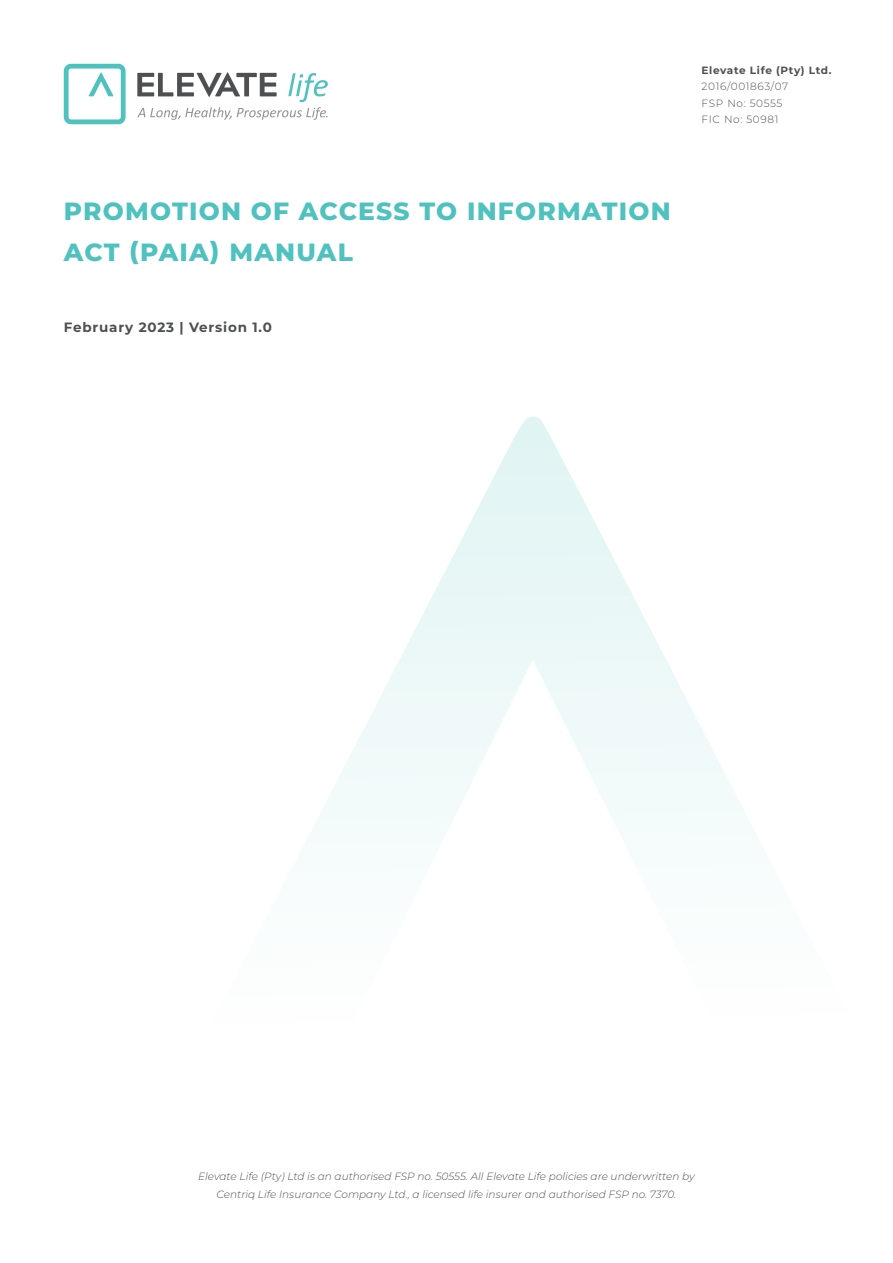
<style>
.page{position:relative;width:893px;height:1263px;background:#fff}
.page>*{position:absolute;margin:0;border:0;box-sizing:border-box;transform-origin:0 0}
.t1{font:800 24.9px/41.5px "Montserrat";letter-spacing:.05em;color:#4fc2bf}
.t2{font:700 13.5px "Montserrat";letter-spacing:.06em;color:#4d4f50}
.t3{font:italic 300 10.5px/17.7px "Montserrat";color:#4d4f50;text-align:center}
.t4{font:300 10.5px/16.5px "Montserrat";letter-spacing:.06em;color:#4d4f50}
.t5{font:700 10.5px "Montserrat";letter-spacing:.055em;color:#4d4f50}
</style>
<div class="page">
<svg style="left:89px;top:72px;width:24px;height:24px"></svg>
<div style="left:64px;top:64px;width:62px;height:60px;border:5px solid #4fc2bf;border-radius:5px"></div>
<svg style="left:137px;top:72px;width:191px;height:48px"></svg>
<svg style="left:311px;top:417px;width:440px;height:416px"></svg>
<h1 class="t1" style="left:64px;top:189px;width:609px">PROMOTION OF ACCESS TO INFORMATION<br>ACT (PAIA) MANUAL</h1>
<p class="t2" style="left:64px;top:317px;width:210px">February 2023 | Version 1.0</p>
<p class="t5" style="left:702px;top:63px;width:131px">Elevate Life (Pty) Ltd.</p>
<p class="t4" style="left:702px;top:78px;width:88px">2016/001863/07<br>FSP No: 50555<br>FIC No: 50981</p>
<p class="t3" style="left:198px;top:1167px;width:498px">Elevate Life (Pty) Ltd is an authorised FSP no. 50555. All Elevate Life policies are underwritten by<br>Centriq Life Insurance Company Ltd., a licensed life insurer and authorised FSP no. 7370.</p>
</div>
